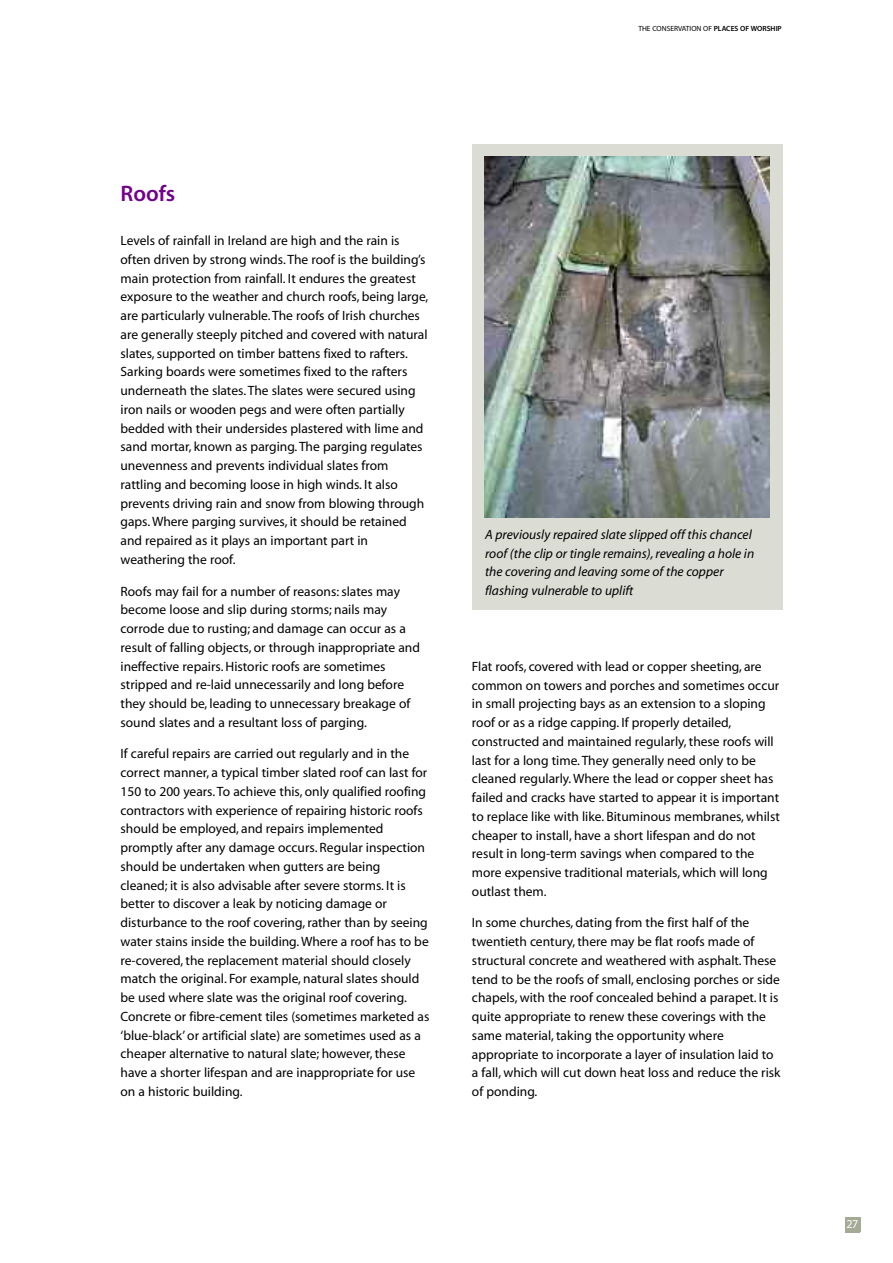
<style>
.page{position:relative;width:893px;height:1263px;background:#fff}
.page>*{position:absolute;margin:0;border:0;box-sizing:border-box;transform-origin:0 0}
.t1{font:22.5px "Myriad MM.565.wt.600.wd";color:#72008c}
.t2{font:13.5px/18.8px "Myriad MM.400.wt.600.wd";color:#000}
.t3{font:13.5px/18.8px "Myriad MM It.400.wt.600.wd";color:#000}
.t4{font:12px "Myriad MM.400.wt.600.wd";color:#fff}
.t5{font:7.5px "Myriad MM.400.wt.600.wd";color:#000}
.s1{font-family:"Myriad MM.565.wt.600.wd"}
</style>
<div class="page">
<div style="left:845px;top:1217px;width:15px;height:15px;background:#a5aa97"></div>
<div style="left:472px;top:145px;width:310px;height:465px;background:#dbddd5"></div>
<img style="left:485px;top:157px;width:285px;height:360px">
<p class="t5" style="left:638px;top:26px;width:145px">THE CONSERVATION OF <span class="s1">PLACES OF WORSHIP</span></p>
<h1 class="t1" style="left:121px;top:185px;width:56px">Roofs</h1>
<p class="t2" style="left:121px;top:232px;width:309px">Levels of rainfall in Ireland are high and the rain is often driven by strong winds.The roof is the building’s main protection from rainfall. It endures the greatest exposure to the weather and church roofs, being large, are particularly vulnerable.The roofs of Irish churches are generally steeply pitched and covered with natural slates, supported on timber battens fixed to rafters.<br>Sarking boards were sometimes fixed to the rafters underneath the slates.The slates were secured using iron nails or wooden pegs and were often partially bedded with their undersides plastered with lime and sand mortar, known as parging.The parging regulates unevenness and prevents individual slates from rattling and becoming loose in high winds. It also prevents driving rain and snow from blowing through gaps.Where parging survives, it should be retained and repaired as it plays an important part in weathering the roof.</p>
<p class="t2" style="left:121px;top:583px;width:301px">Roofs may fail for a number of reasons: slates may become loose and slip during storms; nails may corrode due to rusting; and damage can occur as a result of falling objects, or through inappropriate and ineffective repairs. Historic roofs are sometimes stripped and re-laid unnecessarily and long before they should be, leading to unnecessary breakage of sound slates and a resultant loss of parging.</p>
<p class="t2" style="left:121px;top:745px;width:310px">If careful repairs are carried out regularly and in the correct manner, a typical timber slated roof can last for 150 to 200 years.To achieve this, only qualified roofing contractors with experience of repairing historic roofs should be employed, and repairs implemented promptly after any damage occurs. Regular inspection should be undertaken when gutters are being cleaned; it is also advisable after severe storms. It is better to discover a leak by noticing damage or disturbance to the roof covering, rather than by seeing water stains inside the building.Where a roof has to be re-covered, the replacement material should closely match the original. For example, natural slates should be used where slate was the original roof covering.<br>Concrete or fibre-cement tiles (sometimes marketed as ‘blue-black’ or artificial slate) are sometimes used as a cheaper alternative to natural slate; however, these have a shorter lifespan and are inappropriate for use on a historic building.</p>
<p class="t3" style="left:485px;top:526px;width:271px">A previously repaired slate slipped off this chancel roof (the clip or tingle remains),revealing a hole in the covering and leaving some of the copper flashing vulnerable to uplift</p>
<p class="t2" style="left:472px;top:658px;width:309px">Flat roofs, covered with lead or copper sheeting, are common on towers and porches and sometimes occur in small projecting bays as an extension to a sloping roof or as a ridge capping. If properly detailed, constructed and maintained regularly, these roofs will last for a long time.They generally need only to be cleaned regularly.Where the lead or copper sheet has failed and cracks have started to appear it is important to replace like with like. Bituminous membranes, whilst cheaper to install, have a short lifespan and do not result in long-term savings when compared to the more expensive traditional materials, which will long outlast them.</p>
<p class="t2" style="left:472px;top:914px;width:310px">In some churches, dating from the first half of the twentieth century, there may be flat roofs made of structural concrete and weathered with asphalt.These tend to be the roofs of small, enclosing porches or side chapels, with the roof concealed behind a parapet. It is quite appropriate to renew these coverings with the same material, taking the opportunity where appropriate to incorporate a layer of insulation laid to a fall, which will cut down heat loss and reduce the risk of ponding.</p>
<p class="t4" style="left:846px;top:1220px;width:13px">27</p>
</div>
